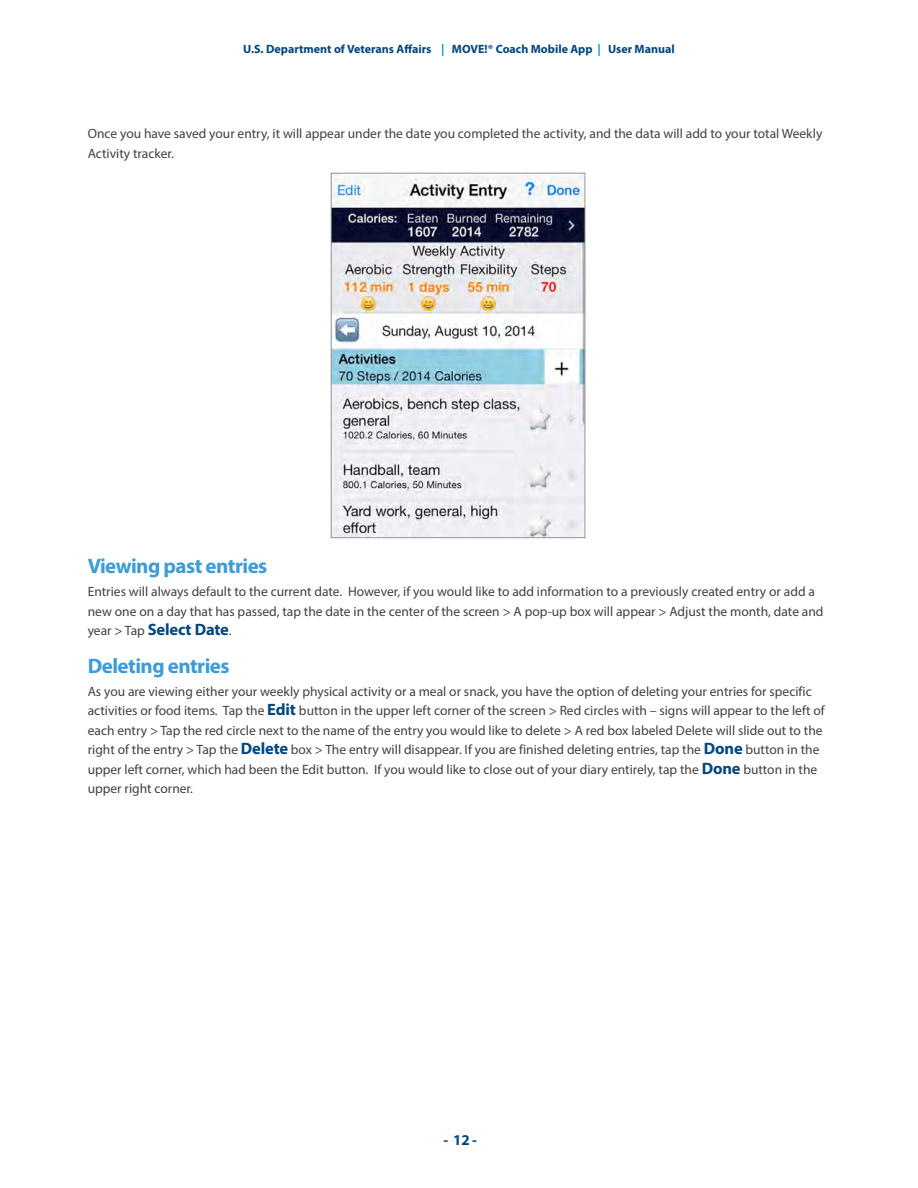
<style>
.page{position:relative;width:918px;height:1188px;background:#fff}
.page>*{position:absolute;margin:0;border:0;box-sizing:border-box;transform-origin:0 0}
.t1{font:700 21px "Myriad Pro";letter-spacing:-.025em;color:#3c9cd6}
.t2{font:700 16.5px "Myriad Pro";letter-spacing:-.01em;color:#00467f}
.t3{font:700 15px "Myriad Pro";color:#00467f}
.t4{font:13.5px/19.5px "Myriad Pro";color:#414042}
.t5{font:700 12px "Myriad Pro";color:#00467f}
.s1{color:#0194d3}
.s2{font-weight:400;font-size:13.5px;color:#414042}
.s3{font-weight:700;font-size:16.5px;color:#00467f}
.s4{font-style:italic}
</style>
<div class="page">
<img style="left:333px;top:175px;width:250px;height:361px">
<div style="left:331px;top:173px;width:254px;height:365px;border:1px solid #939598"></div>
<p class="t5" style="left:243px;top:41px;width:433px">U.S. Department of Veterans Affairs <span class="s1">|</span> MOVE!® Coach Mobile App <span class="s1">|</span> User Manual</p>
<p class="t4" style="left:88px;top:124px;width:736px">Once you have saved your entry, it will appear under the date you completed the activity, and the data will add to your total Weekly<br>Activity tracker.</p>
<h4 class="t1" style="left:88px;top:553px;width:181px">Viewing past entries</h4>
<p class="t4" style="left:88px;top:582px;width:737px">Entries will always default to the current date. However, if you would like to add information to a previously created entry or add a new one on a day that has passed, tap the date in the center of the screen &gt; A pop-up box will appear &gt; Adjust the month, date and</p>
<p class="t2" style="left:88px;top:619px;width:145px"><span class="s2">year &gt; Tap</span> Select Date<span class="s2">.</span></p>
<h4 class="t1" style="left:88px;top:652px;width:143px">Deleting entries</h4>
<p class="t4" style="left:88px;top:681px;width:739px">As you are viewing either your weekly physical activity or a meal or snack, you have the option of deleting your entries for specific activities or food items. Tap the <span class="s3">Edit</span> button in the upper left corner of the screen &gt; Red circles with <span class="s4">–</span> signs will appear to the left of each entry &gt; Tap the red circle next to the name of the entry you would like to delete &gt; A red box labeled Delete will slide out to the right of the entry &gt; Tap the <span class="s3">Delete</span> box &gt; The entry will disappear. If you are finished deleting entries, tap the <span class="s3">Done</span> button in the upper left corner, which had been the Edit button. If you would like to close out of your diary entirely, tap the <span class="s3">Done</span> button in the upper right corner.</p>
<p class="t3" style="left:443px;top:1130px;width:35px">- 12-</p>
</div>
